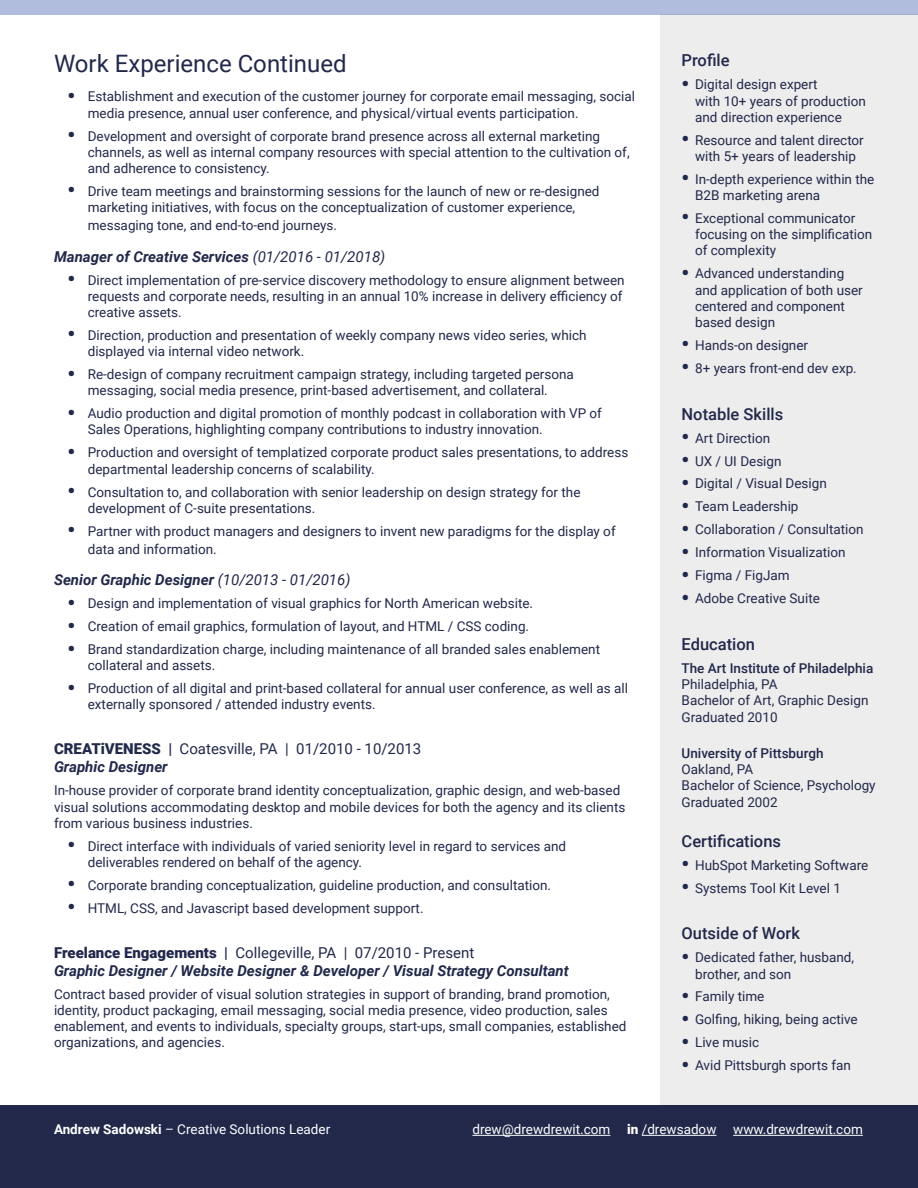
<style>
.page{position:relative;width:918px;height:1188px;background:#fff}
.page>*{position:absolute;margin:0;border:0;box-sizing:border-box;transform-origin:0 0}
.t1{font:24px "Roboto";color:#21284a}
.t2{font:500 16.5px "Roboto";color:#21284a}
.t3{font:italic 700 15px "Roboto";color:#21284a}
.t4{font:15px "Roboto";color:#21284a}
.t5{font:13.5px/16.2px "Roboto";color:#21284a}
.t6{font:13.5px "Roboto";color:#fff}
.t7{font:500 13.5px "Roboto";color:#21284a}
.s1{font-weight:900;font-size:21px}
.s2{font-weight:400}
.s3{font-weight:900}
.s4{font-weight:700}
</style>
<div class="page">
<div style="left:0;top:1106px;width:918px;height:82px;background:#21284a"></div>
<hr style="left:472px;top:1135px;width:138px;height:1px;background:#fff">
<hr style="left:642px;top:1135px;width:74px;height:1px;background:#fff">
<hr style="left:733px;top:1135px;width:130px;height:1px;background:#fff">
<div style="left:0;top:0;width:918px;height:14px;background:#b0bddc"></div>
<div style="left:660px;top:14px;width:258px;height:1092px;background:#ededed"></div>
<p class="t1" style="left:54px;top:47px;width:294px">Work Experience Continued</p>
<p class="t5" style="left:88px;top:88px;width:549px;text-indent:-20px"><span class="s1">•</span> Establishment and execution of the customer journey for corporate email messaging, social media presence, annual user conference, and physical/virtual events participation.</p>
<p class="t5" style="left:88px;top:127px;width:543px;text-indent:-20px"><span class="s1">•</span> Development and oversight of corporate brand presence across all external marketing channels, as well as internal company resources with special attention to the cultivation of, and adherence to consistency.</p>
<p class="t5" style="left:68px;top:183px;width:534px;text-align:center"><span class="s1">•</span> Drive team meetings and brainstorming sessions for the launch of new or re-designed marketing initiatives, with focus on the conceptualization of customer experience,</p>
<p class="t5" style="left:88px;top:217px;width:251px">messaging tone, and end-to-end journeys.</p>
<p class="t3" style="left:54px;top:246px;width:333px">Manager of Creative Services <span class="s2">(01/2016 - 01/2018)</span></p>
<p class="t5" style="left:88px;top:271px;width:538px;text-indent:-20px"><span class="s1">•</span> Direct implementation of pre-service discovery methodology to ensure alignment between requests and corporate needs, resulting in an annual 10% increase in delivery efficiency of creative assets.</p>
<p class="t5" style="left:88px;top:327px;width:500px;text-indent:-20px"><span class="s1">•</span> Direction, production and presentation of weekly company news video series, which displayed via internal video network.</p>
<p class="t5" style="left:68px;top:366px;width:508px;text-align:center"><span class="s1">•</span> Re-design of company recruitment campaign strategy, including targeted persona messaging, social media presence, print-based advertisement, and collateral.</p>
<p class="t5" style="left:88px;top:405px;width:516px;text-indent:-20px"><span class="s1">•</span> Audio production and digital promotion of monthly podcast in collaboration with VP of<br>Sales Operations, highlighting company contributions to industry innovation.</p>
<p class="t5" style="left:88px;top:444px;width:542px;text-indent:-20px"><span class="s1">•</span> Production and oversight of templatized corporate product sales presentations, to address departmental leadership concerns of scalability.</p>
<p class="t5" style="left:88px;top:483px;width:494px;text-indent:-20px"><span class="s1">•</span> Consultation to, and collaboration with senior leadership on design strategy for the development of C-suite presentations.</p>
<p class="t5" style="left:88px;top:521px;width:529px;line-height:18px;text-indent:-20px"><span class="s1">•</span> Partner with product managers and designers to invent new paradigms for the display of data and information.</p>
<p class="t3" style="left:54px;top:569px;width:298px">Senior Graphic Designer <span class="s2">(10/2013 - 01/2016)</span></p>
<p class="t5" style="left:68px;top:595px;width:467px"><span class="s1">•</span> Design and implementation of visual graphics for North American website.</p>
<p class="t5" style="left:68px;top:618px;width:463px"><span class="s1">•</span> Creation of email graphics, formulation of layout, and HTML / CSS coding.</p>
<p class="t5" style="left:88px;top:641px;width:514px;text-indent:-20px"><span class="s1">•</span> Brand standardization charge, including maintenance of all branded sales enablement collateral and assets.</p>
<p class="t5" style="left:88px;top:680px;width:542px;text-indent:-20px"><span class="s1">•</span> Production of all digital and print-based collateral for annual user conference, as well as all externally sponsored / attended industry events.</p>
<p class="t4" style="left:54px;top:739px;width:369px"><span class="s3">CREATiVENESS</span> <span class="s4">|</span> Coatesville, PA | 01/2010 - 10/2013</p>
<p class="t3" style="left:54px;top:757px;width:115px">Graphic Designer</p>
<p class="t5" style="left:54px;top:782px;width:573px">In-house provider of corporate brand identity conceptualization, graphic design, and web-based visual solutions accommodating desktop and mobile devices for both the agency and its clients from various business industries.</p>
<p class="t5" style="left:88px;top:837px;width:480px;text-indent:-20px"><span class="s1">•</span> Direct interface with individuals of varied seniority level in regard to services and deliverables rendered on behalf of the agency.</p>
<p class="t5" style="left:68px;top:876px;width:485px"><span class="s1">•</span> Corporate branding conceptualization, guideline production, and consultation.</p>
<p class="t5" style="left:68px;top:899px;width:358px"><span class="s1">•</span> HTML, CSS, and Javascript based development support.</p>
<p class="t4" style="left:54px;top:942px;width:422px"><span class="s3">Freelance Engagements</span> <span class="s4">|</span> Collegeville, PA | 07/2010 - Present</p>
<p class="t3" style="left:54px;top:960px;width:516px">Graphic Designer / Website Designer &amp; Developer / Visual Strategy Consultant</p>
<p class="t5" style="left:54px;top:985px;width:574px">Contract based provider of visual solution strategies in support of branding, brand promotion, identity, product packaging, email messaging, social media presence, video production, sales enablement, and events to individuals, specialty groups, start-ups, small companies, established organizations, and agencies.</p>
<p class="t2" style="left:682px;top:49px;width:50px">Profile</p>
<p class="t5" style="left:695px;top:76px;width:172px;text-indent:-14px"><span class="s1">•</span> Digital design expert<br>with 10+ years of production and direction experience</p>
<p class="t5" style="left:682px;top:131px;width:184px;text-align:center"><span class="s1">•</span> Resource and talent director with 5+ years of leadership</p>
<p class="t5" style="left:695px;top:170px;width:181px;text-indent:-14px"><span class="s1">•</span> In-depth experience within the<br>B2B marketing arena</p>
<p class="t5" style="left:695px;top:210px;width:179px;text-indent:-14px"><span class="s1">•</span> Exceptional communicator focusing on the simplification of complexity</p>
<p class="t5" style="left:695px;top:265px;width:169px;text-indent:-14px"><span class="s1">•</span> Advanced understanding and application of both user centered and component based design</p>
<p class="t5" style="left:682px;top:336px;width:128px"><span class="s1">•</span> Hands-on designer</p>
<p class="t5" style="left:682px;top:359px;width:177px"><span class="s1">•</span> 8+ years front-end dev exp.</p>
<p class="t2" style="left:682px;top:402px;width:103px">Notable Skills</p>
<p class="t5" style="left:682px;top:429px;width:90px"><span class="s1">•</span> Art Direction</p>
<p class="t5" style="left:682px;top:452px;width:102px"><span class="s1">•</span> UX / UI Design</p>
<p class="t5" style="left:682px;top:475px;width:147px"><span class="s1">•</span> Digital / Visual Design</p>
<p class="t5" style="left:682px;top:498px;width:118px"><span class="s1">•</span> Team Leadership</p>
<p class="t5" style="left:682px;top:521px;width:184px"><span class="s1">•</span> Collaboration / Consultation</p>
<p class="t5" style="left:682px;top:544px;width:165px"><span class="s1">•</span> Information Visualization</p>
<p class="t5" style="left:682px;top:567px;width:110px"><span class="s1">•</span> Figma / FigJam</p>
<p class="t5" style="left:682px;top:590px;width:140px"><span class="s1">•</span> Adobe Creative Suite</p>
<p class="t2" style="left:682px;top:633px;width:75px">Education</p>
<p class="t7" style="left:682px;top:659px;width:193px">The Art Institute of Philadelphia</p>
<p class="t5" style="left:682px;top:676px;width:97px">Philadelphia, PA</p>
<p class="t5" style="left:682px;top:692px;width:188px">Bachelor of Art, Graphic Design</p>
<p class="t5" style="left:682px;top:708px;width:98px">Graduated 2010</p>
<p class="t7" style="left:682px;top:744px;width:143px">University of Pittsburgh</p>
<p class="t5" style="left:682px;top:761px;width:73px">Oakland, PA</p>
<p class="t5" style="left:682px;top:777px;width:196px">Bachelor of Science, Psychology</p>
<p class="t5" style="left:682px;top:793px;width:98px">Graduated 2002</p>
<p class="t2" style="left:682px;top:829px;width:101px">Certifications</p>
<p class="t5" style="left:682px;top:856px;width:188px"><span class="s1">•</span> HubSpot Marketing Software</p>
<p class="t5" style="left:682px;top:879px;width:161px"><span class="s1">•</span> Systems Tool Kit Level 1</p>
<p class="t2" style="left:682px;top:922px;width:120px">Outside of Work</p>
<p class="t5" style="left:695px;top:949px;width:161px;text-indent:-14px"><span class="s1">•</span> Dedicated father, husband, brother, and son</p>
<p class="t5" style="left:682px;top:988px;width:84px"><span class="s1">•</span> Family time</p>
<p class="t5" style="left:682px;top:1011px;width:178px"><span class="s1">•</span> Golfing, hiking, being active</p>
<p class="t5" style="left:682px;top:1034px;width:79px"><span class="s1">•</span> Live music</p>
<p class="t5" style="left:682px;top:1057px;width:171px"><span class="s1">•</span> Avid Pittsburgh sports fan</p>
<p class="t6" style="left:54px;top:1120px;width:278px"><span class="s4">Andrew Sadowski</span> – Creative Solutions Leader</p>
<p class="t6" style="left:472px;top:1120px;width:392px">drew@drewdrewit.com <span class="s3">in</span> /drewsadow www.drewdrewit.com</p>
</div>
